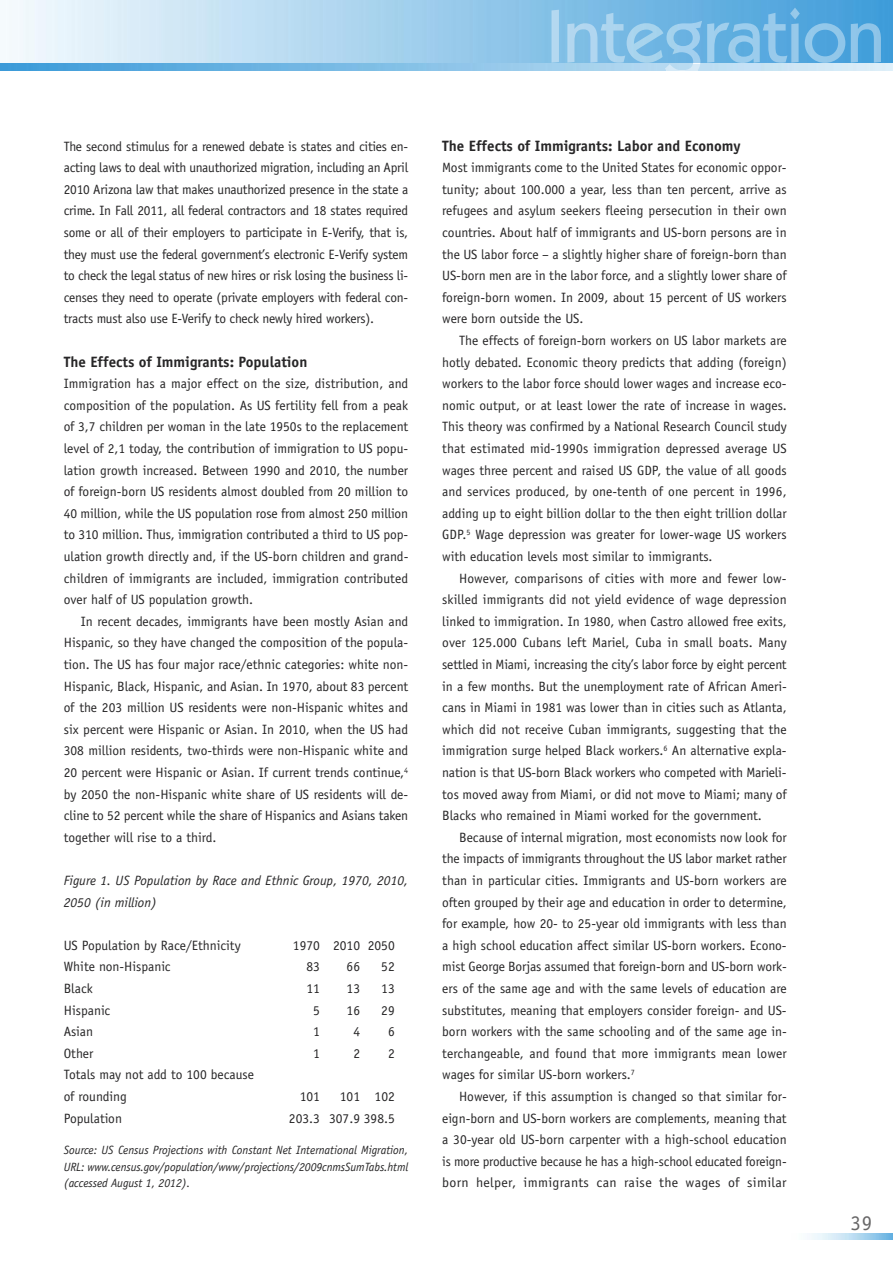
<style>
.page{position:relative;width:893px;height:1263px;background:#fff}
.page>*{position:absolute;margin:0;border:0;box-sizing:border-box;transform-origin:0 0}
.t1{font:21px "Officina Sans";color:#686768}
.t2{font:700 15px "Officina Sans";color:#272627}
.t3{font:13.5px/21.6px "Officina Sans";color:#272627;text-align:justify}
.t4{font:italic 13.5px/21.6px "Officina Sans";color:#272627}
.t5{font:italic 12px/16.5px "Officina Sans";letter-spacing:-.01em;color:#272627;text-align:justify}
</style>
<div class="page">
<img style="left:811px;top:1233px;width:82px;height:6px">
<img style="left:0;top:0;width:893px;height:70px">
<img style="left:551px;top:8px;width:330px;height:56px">
<img style="left:663px;top:64px;width:38px;height:6px">
<p class="t3" style="left:64px;top:136px;width:346px">The second stimulus for a renewed debate is states and cities en&shy;acting laws to deal with unauthorized migration, including an April 2010 Arizona law that makes unauthorized presence in the state a crime. In Fall 2011, all federal contractors and 18 states required some or all of their employers to participate in E-Verify, that is, they must use the federal government’s electronic E-Verify system to check the legal status of new hires or risk losing the business li&shy;censes they need to operate (private employers with federal con&shy;tracts must also use E-Verify to check newly hired workers).</p>
<p class="t2" style="left:64px;top:356px;width:245px">The Effects of Immigrants: Population</p>
<p class="t3" style="left:64px;top:374px;width:346px">Immigration has a major effect on the size, distribution, and composition of the population. As US fertility fell from a peak of 3,7 children per woman in the late 1950s to the replacement level of 2,1 today, the contribution of immigration to US popu&shy;lation growth increased. Between 1990 and 2010, the number of foreign-born US residents almost doubled from 20 million to 40 million, while the US population rose from almost 250 million to 310 million. Thus, immigration contributed a third to US pop&shy;ulation growth directly and, if the US-born children and grand&shy;children of immigrants are included, immigration contributed over half of US population growth.</p>
<p class="t3" style="left:64px;top:611px;width:346px;text-indent:17px">In recent decades, immigrants have been mostly Asian and Hispanic, so they have changed the composition of the popula&shy;tion. The US has four major race/ethnic categories: white non-Hispanic, Black, Hispanic, and Asian. In 1970, about 83 percent of the 203 million US residents were non-Hispanic whites and six percent were Hispanic or Asian. In 2010, when the US had 308 million residents, two-thirds were non-Hispanic white and 20 percent were Hispanic or Asian. If current trends continue,<sup>4 </sup>by 2050 the non-Hispanic white share of US residents will de&shy;cline to 52 percent while the share of Hispanics and Asians taken together will rise to a third.</p>
<p class="t4" style="left:64px;top:871px;width:346px">Figure 1. US Population by Race and Ethnic Group, 1970, 2010,<br>2050 (in million)</p>
<p class="t3" style="left:64px;top:935px;width:178px">US Population by Race/Ethnicity</p>
<p class="t3" style="left:293px;top:935px;width:103px">1970 2010 2050</p>
<p class="t3" style="left:64px;top:957px;width:108px">White non-Hispanic</p>
<p class="t3" style="left:306px;top:957px;width:15px">83</p>
<p class="t3" style="left:347px;top:957px;width:15px">66</p>
<p class="t3" style="left:381px;top:957px;width:15px">52</p>
<p class="t3" style="left:64px;top:979px;width:30px">Black</p>
<p class="t3" style="left:306px;top:979px;width:15px">11</p>
<p class="t3" style="left:347px;top:979px;width:15px">13</p>
<p class="t3" style="left:381px;top:979px;width:15px">13</p>
<p class="t3" style="left:64px;top:1000px;width:48px">Hispanic</p>
<p class="t3" style="left:313px;top:1000px;width:8px">5</p>
<p class="t3" style="left:347px;top:1000px;width:15px">16</p>
<p class="t3" style="left:381px;top:1000px;width:15px">29</p>
<p class="t3" style="left:64px;top:1022px;width:31px">Asian</p>
<p class="t3" style="left:313px;top:1022px;width:8px">1</p>
<p class="t3" style="left:353px;top:1022px;width:8px">4</p>
<p class="t3" style="left:388px;top:1022px;width:8px">6</p>
<p class="t3" style="left:64px;top:1043px;width:31px">Other</p>
<p class="t3" style="left:313px;top:1043px;width:8px">1</p>
<p class="t3" style="left:353px;top:1043px;width:8px">2</p>
<p class="t3" style="left:388px;top:1043px;width:8px">2</p>
<p class="t3" style="left:64px;top:1065px;width:192px">Totals may not add to 100 because of rounding</p>
<p class="t3" style="left:300px;top:1087px;width:22px">101</p>
<p class="t3" style="left:340px;top:1087px;width:56px">101 102</p>
<p class="t3" style="left:64px;top:1108px;width:60px">Population</p>
<p class="t3" style="left:289px;top:1108px;width:107px">203.3 307.9 398.5</p>
<p class="t5" style="left:64px;top:1143px;width:346px">Source: US Census Projections with Constant Net International Migration, URL: www.census.gov/population/www/projections/2009cnmsSumTabs.html (accessed August 1, 2012).</p>
<p class="t2" style="left:442px;top:140px;width:300px">The Effects of Immigrants: Labor and Economy</p>
<p class="t3" style="left:442px;top:158px;width:346px">Most immigrants come to the United States for economic oppor&shy;tunity; about 100.000 a year, less than ten percent, arrive as refugees and asylum seekers fleeing persecution in their own countries. About half of immigrants and US-born persons are in the US labor force – a slightly higher share of foreign-born than US-born men are in the labor force, and a slightly lower share of foreign-born women. In 2009, about 15 percent of US workers were born outside the US.</p>
<p class="t3" style="left:442px;top:331px;width:346px;text-indent:17px">The effects of foreign-born workers on US labor markets are hotly debated. Economic theory predicts that adding (foreign) workers to the labor force should lower wages and increase eco&shy;nomic output, or at least lower the rate of increase in wages.<br>This theory was confirmed by a National Research Council study that estimated mid-1990s immigration depressed average US wages three percent and raised US GDP, the value of all goods and services produced, by one-tenth of one percent in 1996, adding up to eight billion dollar to the then eight trillion dollar GDP.<sup>5</sup> Wage depression was greater for lower-wage US workers with education levels most similar to immigrants.</p>
<p class="t3" style="left:442px;top:568px;width:346px;text-indent:17px">However, comparisons of cities with more and fewer low&shy;skilled immigrants did not yield evidence of wage depression linked to immigration. In 1980, when Castro allowed free exits, over 125.000 Cubans left Mariel, Cuba in small boats. Many settled in Miami, increasing the city’s labor force by eight percent in a few months. But the unemployment rate of African Ameri&shy;cans in Miami in 1981 was lower than in cities such as Atlanta, which did not receive Cuban immigrants, suggesting that the immigration surge helped Black workers.<sup>6</sup> An alternative expla&shy;nation is that US-born Black workers who competed with Marieli&shy;tos moved away from Miami, or did not move to Miami; many of Blacks who remained in Miami worked for the government.</p>
<p class="t3" style="left:442px;top:827px;width:346px;text-indent:17px">Because of internal migration, most economists now look for the impacts of immigrants throughout the US labor market rather than in particular cities. Immigrants and US-born workers are often grouped by their age and education in order to determine, for example, how 20- to 25-year old immigrants with less than a high school education affect similar US-born workers. Econo&shy;mist George Borjas assumed that foreign-born and US-born work&shy;ers of the same age and with the same levels of education are substitutes, meaning that employers consider foreign- and US&shy;born workers with the same schooling and of the same age in&shy;terchangeable, and found that more immigrants mean lower wages for similar US-born workers.<sup>7</sup></p>
<p class="t3" style="left:442px;top:1087px;width:346px;text-indent:17px">However, if this assumption is changed so that similar for&shy;eign-born and US-born workers are complements, meaning that a 30-year old US-born carpenter with a high-school education is more productive because he has a high-school educated foreign&shy;born helper, immigrants can raise the wages of similar</p>
<h1 class="t1" style="left:850px;top:1215px;width:23px">39</h1>
</div>
